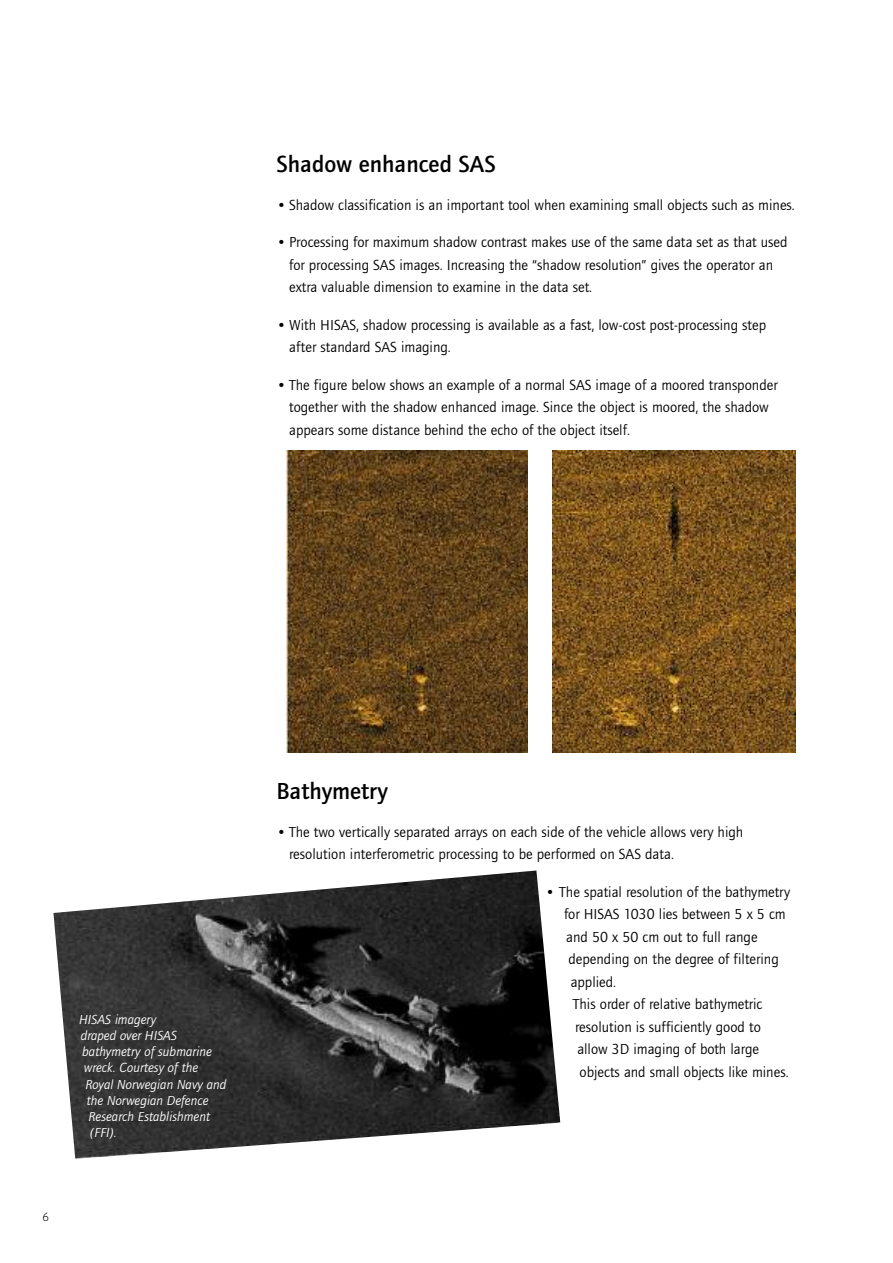
<style>
.page{position:relative;width:893px;height:1263px;background:#fff}
.page>*{position:absolute;margin:0;border:0;box-sizing:border-box;transform-origin:0 0}
.t1{font:500 24px "Foundry Journal";color:#000}
.t2{font:15px/22.5px "Foundry Journal";color:#000}
.t3{font:italic 13.5px "Foundry Journal";color:#fff}
.t4{font:300 12px "Turmino";color:#000}
</style>
<div class="page">
<img style="left:287px;top:450px;width:241px;height:302px">
<img style="left:553px;top:450px;width:242px;height:302px">
<img style="left:53px;top:870px;width:507px;height:289px">
<h1 class="t1" style="left:276px;top:155px;width:221px">Shadow enhanced SAS</h1>
<p class="t2" style="left:276px;top:193px;width:520px">• Shadow classification is an important tool when examining small objects such as mines.</p>
<p class="t2" style="left:289px;top:231px;width:500px;text-indent:-13px">• Processing for maximum shadow contrast makes use of the same data set as that used for processing SAS images. Increasing the “shadow resolution” gives the operator an extra valuable dimension to examine in the data set.</p>
<p class="t2" style="left:289px;top:313px;width:479px;text-indent:-13px">• With HISAS, shadow processing is available as a fast, low-cost post-processing step after standard SAS imaging.</p>
<p class="t2" style="left:289px;top:373px;width:490px;text-indent:-13px">• The figure below shows an example of a normal SAS image of a moored transponder together with the shadow enhanced image. Since the object is moored, the shadow appears some distance behind the echo of the object itself.</p>
<p class="t4" style="left:43px;top:1210px;width:8px">6</p>
<p class="t3" style="left:78px;top:1014px;width:79px">HISAS imagery</p>
<p class="t3" style="left:80px;top:1030px;width:98px">draped over HISAS</p>
<p class="t3" style="left:82px;top:1046px;width:131px">bathymetry of submarine</p>
<p class="t3" style="left:83px;top:1063px;width:116px">wreck. Courtesy of the</p>
<p class="t3" style="left:85px;top:1079px;width:143px">Royal Norwegian Navy and</p>
<p class="t3" style="left:86px;top:1095px;width:123px">the Norwegian Defence</p>
<p class="t3" style="left:88px;top:1111px;width:123px">Research Establishment</p>
<p class="t3" style="left:89px;top:1127px;width:28px">(FFI).</p>
<h1 class="t1" style="left:276px;top:782px;width:113px">Bathymetry</h1>
<p class="t2" style="left:289px;top:820px;width:456px;text-indent:-13px">• The two vertically separated arrays on each side of the vehicle allows very high resolution interferometric processing to be performed on SAS data.</p>
<p class="t2" style="left:545px;top:880px;width:246px">• The spatial resolution of the bathymetry</p>
<p class="t2" style="left:564px;top:903px;width:223px">for HISAS 1030 lies between 5 x 5 cm</p>
<p class="t2" style="left:566px;top:925px;width:193px">and 50 x 50 cm out to full range</p>
<p class="t2" style="left:568px;top:948px;width:212px">depending on the degree of filtering</p>
<p class="t2" style="left:571px;top:970px;width:47px">applied.</p>
<p class="t2" style="left:573px;top:993px;width:191px">This order of relative bathymetric</p>
<p class="t2" style="left:575px;top:1015px;width:187px">resolution is sufficiently good to</p>
<p class="t2" style="left:577px;top:1038px;width:183px">allow 3D imaging of both large</p>
<p class="t2" style="left:580px;top:1060px;width:211px">objects and small objects like mines.</p>
</div>
